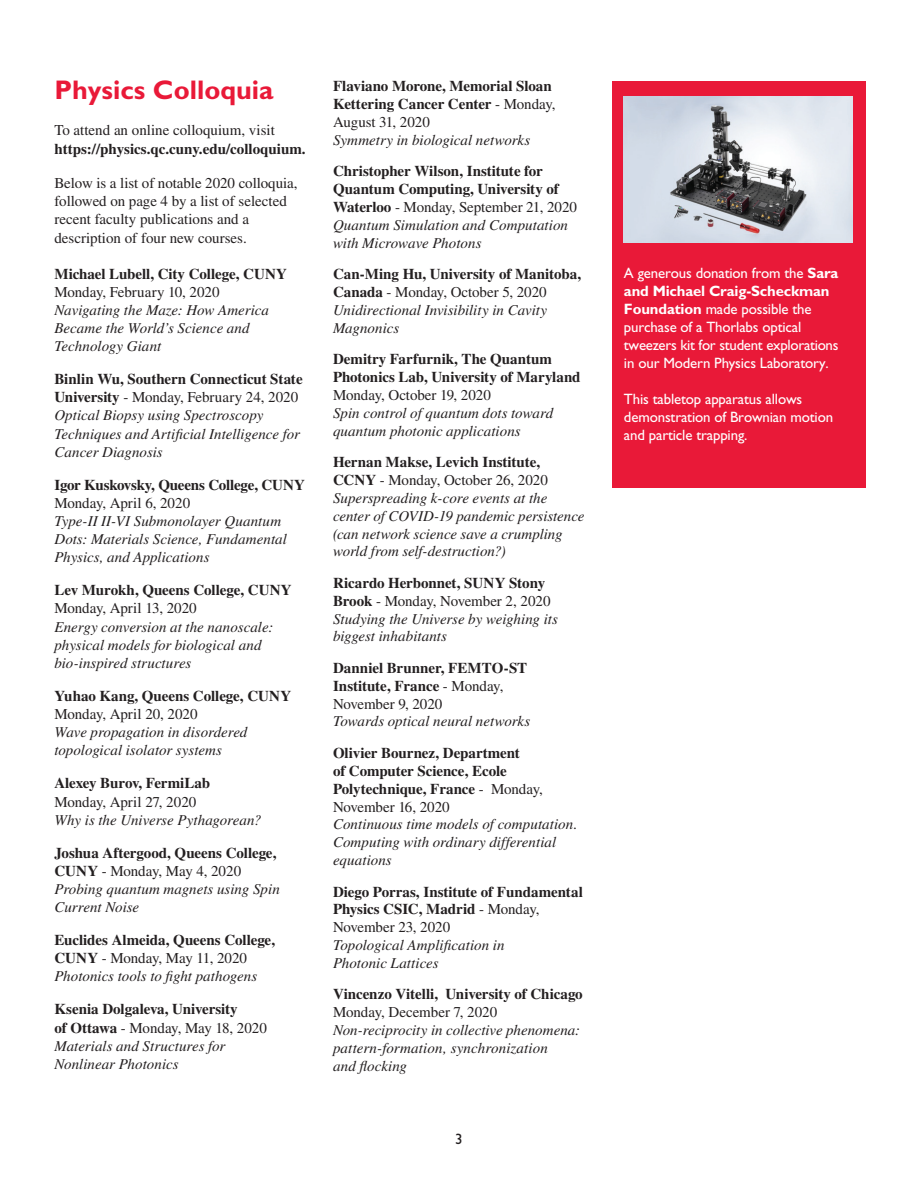
<style>
.page{position:relative;width:918px;height:1188px;background:#fff}
.page>*{position:absolute;margin:0;border:0;box-sizing:border-box;transform-origin:0 0}
.t1{font:700 27px "Gill Sans Std";color:#e91938}
.t2{font:700 15px/17.9px "Times LT Std";letter-spacing:-.005em;color:#231f20}
.t3{font:italic 15px/17.9px "Times LT Std";color:#231f20}
.t4{font:15px/18px "Gill Sans Std";letter-spacing:-.01em;color:#fff}
.t5{font:15px/18.1px "Times LT Std";color:#231f20}
.t6{font:15px "Gill Sans Std";color:#231f20}
.s1{font-weight:400}
.s2{font-weight:700}
</style>
<div class="page">
<div style="left:612px;top:81px;width:254px;height:407px;background:#e91938"></div>
<img style="left:624px;top:96px;width:228px;height:146px">
<p class="t1" style="left:54px;top:74px;width:221px">Physics Colloquia</p>
<p class="t2" style="left:54px;top:121px;width:253px"><span class="s1">To attend an online colloquium, visit </span>https://physics.qc.cuny.edu/colloquium.</p>
<p class="t5" style="left:54px;top:174px;width:245px">Below is a list of notable 2020 colloquia, followed on page 4 by a list of selected recent faculty publications and a description of four new courses.</p>
<p class="t2" style="left:54px;top:264px;width:234px">Michael Lubell, City College, CUNY<br><span class="s1">Monday, February 10, 2020</span></p>
<p class="t3" style="left:54px;top:301px;width:216px">Navigating the Maze: How America<br>Became the World’s Science and<br>Technology Giant</p>
<p class="t2" style="left:54px;top:370px;width:250px">Binlin Wu, Southern Connecticut State<br>University <span class="s1">- Monday, February 24, 2020</span></p>
<p class="t3" style="left:54px;top:406px;width:247px">Optical Biopsy using Spectroscopy<br>Techniques and Artificial Intelligence for<br>Cancer Diagnosis</p>
<p class="t2" style="left:54px;top:475px;width:252px">Igor Kuskovsky, Queens College, CUNY<br><span class="s1">Monday, April 6, 2020</span></p>
<p class="t3" style="left:54px;top:512px;width:234px">Type-II II-VI Submonolayer Quantum<br>Dots: Materials Science, Fundamental<br>Physics, and Applications</p>
<p class="t2" style="left:54px;top:581px;width:239px">Lev Murokh, Queens College, CUNY<br><span class="s1">Monday, April 13, 2020</span></p>
<p class="t3" style="left:54px;top:618px;width:220px">Energy conversion at the nanoscale: physical models for biological and bio-inspired structures</p>
<p class="t2" style="left:54px;top:686px;width:238px">Yuhao Kang, Queens College, CUNY<br><span class="s1">Monday, April 20, 2020</span></p>
<p class="t3" style="left:54px;top:723px;width:195px">Wave propagation in disordered topological isolator systems</p>
<p class="t2" style="left:54px;top:774px;width:157px">Alexey Burov, FermiLab<br><span class="s1">Monday, April 27, 2020</span></p>
<p class="t3" style="left:54px;top:811px;width:209px">Why is the Universe Pythagorean?</p>
<p class="t2" style="left:54px;top:843px;width:224px">Joshua Aftergood, Queens College,<br>CUNY <span class="s1">- Monday, May 4, 2020</span></p>
<p class="t3" style="left:54px;top:880px;width:227px">Probing quantum magnets using Spin<br>Current Noise</p>
<p class="t2" style="left:54px;top:931px;width:222px">Euclides Almeida, Queens College,<br>CUNY <span class="s1">- Monday, May 11, 2020</span></p>
<p class="t3" style="left:54px;top:967px;width:204px">Photonics tools to fight pathogens</p>
<p class="t2" style="left:54px;top:1000px;width:214px">Ksenia Dolgaleva, University<br>of Ottawa <span class="s1">- Monday, May 18, 2020</span></p>
<p class="t3" style="left:54px;top:1037px;width:172px">Materials and Structures for<br>Nonlinear Photonics</p>
<p class="t2" style="left:333px;top:77px;width:224px">Flaviano Morone, Memorial Sloan<br>Kettering Cancer Center <span class="s1">- Monday,<br>August 31, 2020</span></p>
<p class="t3" style="left:333px;top:131px;width:199px">Symmetry in biological networks</p>
<p class="t2" style="left:333px;top:162px;width:246px">Christopher Wilson, Institute for<br>Quantum Computing, University of<br>Waterloo <span class="s1">- Monday, September 21, 2020</span></p>
<p class="t3" style="left:333px;top:216px;width:237px">Quantum Simulation and Computation with Microwave Photons</p>
<p class="t2" style="left:333px;top:265px;width:250px">Can-Ming Hu, University of Manitoba,<br>Canada <span class="s1">- Monday, October 5, 2020</span></p>
<p class="t3" style="left:333px;top:301px;width:216px">Unidirectional Invisibility in Cavity<br>Magnonics</p>
<p class="t2" style="left:333px;top:350px;width:249px">Demitry Farfurnik, The Quantum<br>Photonics Lab, University of Maryland<br><span class="s1">Monday, October 19, 2020</span></p>
<p class="t3" style="left:333px;top:404px;width:222px">Spin control of quantum dots toward quantum photonic applications</p>
<p class="t2" style="left:333px;top:453px;width:216px">Hernan Makse, Levich Institute,<br>CCNY <span class="s1">- Monday, October 26, 2020</span></p>
<p class="t3" style="left:333px;top:489px;width:253px">Superspreading k-core events at the center of COVID-19 pandemic persistence (can network science save a crumpling world from self-destruction?)</p>
<p class="t2" style="left:333px;top:574px;width:219px">Ricardo Herbonnet, SUNY Stony<br>Brook <span class="s1">- Monday, November 2, 2020</span></p>
<p class="t3" style="left:333px;top:610px;width:226px">Studying the Universe by weighing its biggest inhabitants</p>
<p class="t2" style="left:333px;top:659px;width:196px">Danniel Brunner, FEMTO-ST<br>Institute, France <span class="s1">- Monday,<br>November 9, 2020</span></p>
<p class="t3" style="left:333px;top:713px;width:199px">Towards optical neural networks</p>
<p class="t2" style="left:333px;top:744px;width:211px">Olivier Bournez, Department<br>of Computer Science, Ecole<br>Polytechnique, France <span class="s1">- Monday,<br>November 16, 2020</span></p>
<p class="t3" style="left:333px;top:815px;width:246px">Continuous time models of computation.<br>Computing with ordinary differential equations</p>
<p class="t2" style="left:333px;top:882px;width:251px">Diego Porras, Institute of Fundamental<br>Physics CSIC, Madrid <span class="s1">- Monday,<br>November 23, 2020</span></p>
<p class="t3" style="left:333px;top:936px;width:173px">Topological Amplification in<br>Photonic Lattices</p>
<p class="t2" style="left:333px;top:985px;width:251px">Vincenzo Vitelli, University of Chicago<br><span class="s1">Monday, December 7, 2020</span></p>
<p class="t3" style="left:333px;top:1021px;width:249px">Non-reciprocity in collective phenomena: pattern-formation, synchronization<br>and flocking</p>
<p class="t6" style="left:455px;top:1131px;width:9px">3</p>
<p class="t4" style="left:624px;top:264px;width:216px">A generous donation from the <span class="s2">Sara and Michael Craig-Scheckman<br>Foundation</span> made possible the purchase of a Thorlabs optical tweezers kit for student explorations in our Modern Physics Laboratory.</p>
<p class="t4" style="left:624px;top:390px;width:211px">This tabletop apparatus allows demonstration of Brownian motion and particle trapping.</p>
</div>
